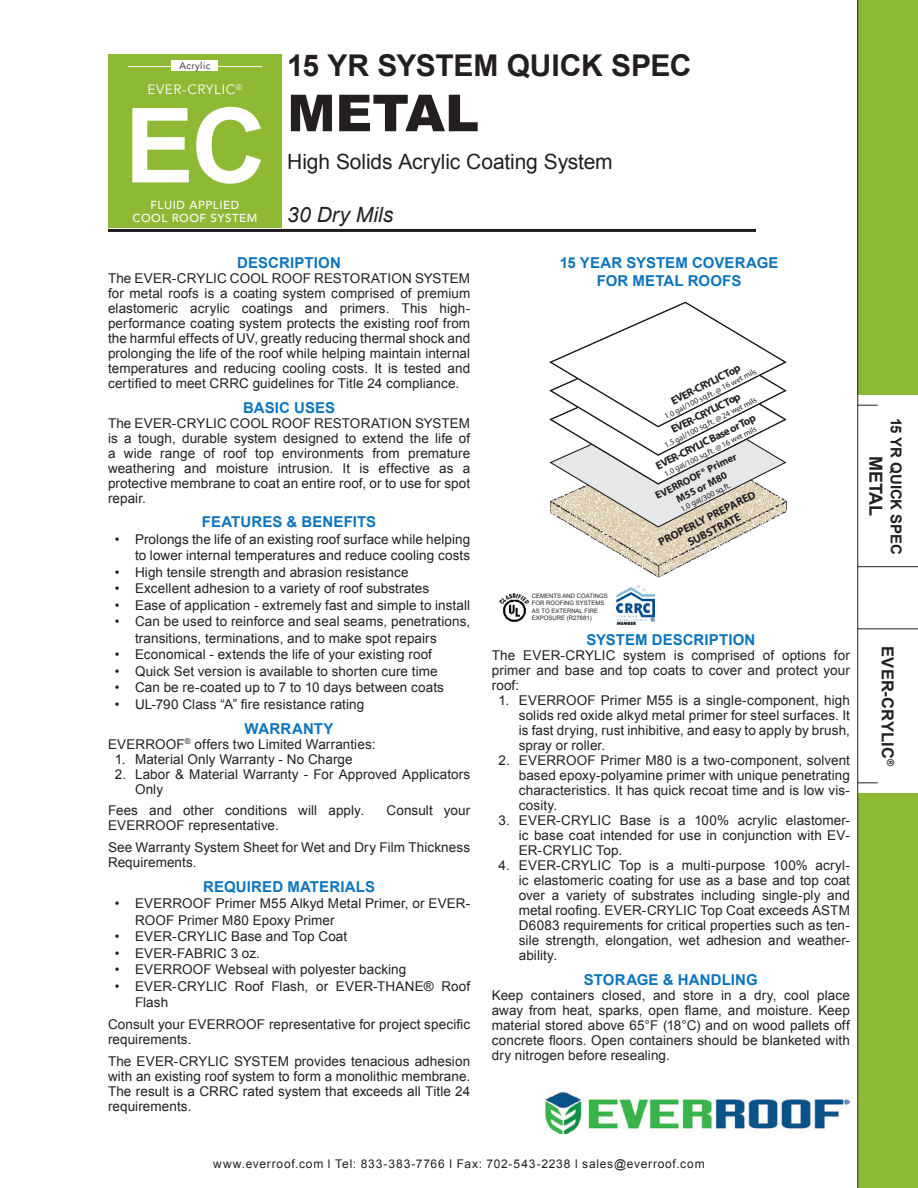
<style>
.page{position:relative;width:918px;height:1188px;background:#fff}
.page>*{position:absolute;margin:0;border:0;box-sizing:border-box;transform-origin:0 0}
.QS_Title{font:900 51px "Arial";color:#231f20}
.QS_SubTitle{font:700 30px "Arial";letter-spacing:-.01em;color:#231f20}
.QS_SystemTitle{font:21px "Arial";letter-spacing:-.005em;color:#231f20}
.QS_Mils{font:italic 21px "Arial";letter-spacing:.005em;color:#231f20}
.t1{font:700 18px "Arial";color:#231f20}
.t2{font:700 16.5px "Arial";letter-spacing:.005em;color:#231f20}
.QS_Header{font:700 15px "Arial";letter-spacing:.01em;color:#0c74bc}
.t3{font:700 15px "Arial";letter-spacing:-.005em;color:#231f20}
.QS_BODY{font:13.5px/15px "Arial";letter-spacing:.005em;color:#231f20;text-align:justify}
.t4{font:13.5px "Avenir";letter-spacing:.045em;color:#fff}
.t5{font:12px "Arial";letter-spacing:.065em;color:#231f20}
.t6{font:500 11.55px/14px "Avenir";letter-spacing:.045em;color:#fff;text-align:center}
.t7{font:700 11.25px/13.5px "Myriad Pro";color:#231f20;text-align:center}
.t8{font:700 11.1px "Myriad Pro";color:#231f20}
.t9{font:700 10.5px/12.6px "Myriad Pro";color:#231f20;text-align:center}
.t10{font:9.6px "Avenir";letter-spacing:.045em;color:#231f20}
.t11{font:8.1px "Myriad Pro";color:#231f20}
.t12{font:6.15px/7.4px "Arial";color:#231f20}
.t13{font:700 4.2px "Futura";color:#000}
</style>
<div class="page">
<div style="left:857px;top:0;width:61px;height:395px;background:#8db935"></div>
<div style="left:858px;top:793px;width:60px;height:395px;background:#8db935"></div>
<img style="left:576px;top:528px;width:179px;height:50px">
<svg style="left:549px;top:301px;width:238px;height:227px"></svg>
<div style="left:108px;top:54px;width:174px;height:174px;background:#8db935"></div>
<svg style="left:132px;top:108px;width:57px;height:74px"></svg>
<svg style="left:196px;top:107px;width:65px;height:77px"></svg>
<hr style="left:128px;top:66px;width:134px;height:1px;background:#fff">
<div style="left:172px;top:61px;width:46px;height:10px;background:#fff"></div>
<hr style="left:108px;top:229px;width:648px;height:3px;background:#231f20">
<hr style="left:857px;top:0;width:1px;height:1188px;background:#231f20">
<svg style="left:857px;top:783px;width:21px;height:1px"></svg>
<svg style="left:857px;top:405px;width:21px;height:1px"></svg>
<hr style="left:857px;top:566px;width:61px;height:1px;background:#231f20">
<hr style="left:857px;top:629px;width:61px;height:1px;background:#231f20">
<img style="left:545px;top:1091px;width:304px;height:43px">
<img style="left:616px;top:585px;width:39px;height:35px">
<svg style="left:651px;top:618px;width:4px;height:4px"></svg>
<img style="left:499px;top:593px;width:30px;height:29px">
<p class="t10" style="left:179px;top:60px;width:33px">Acrylic</p>
<p class="t4" style="left:147px;top:81px;width:96px">EVER-CRYLIC<sup>®</sup></p>
<p class="t6" style="left:132px;top:197px;width:126px">FLUID APPLIED<br>COOL ROOF SYSTEM</p>
<p class="QS_SubTitle" style="left:287px;top:46px;width:406px">15 YR SYSTEM QUICK SPEC</p>
<p class="QS_Title" style="left:287px;top:76px;width:193px">METAL</p>
<p class="QS_SystemTitle" style="left:287px;top:148px;width:327px">High Solids Acrylic Coating System</p>
<p class="QS_Mils" style="left:287px;top:201px;width:107px">30 Dry Mils</p>
<p class="QS_Header" style="left:237px;top:253px;width:105px">DESCRIPTION</p>
<p class="QS_BODY" style="left:108px;top:271px;width:364px">The EVER-CRYLIC COOL ROOF RESTORATION SYSTEM for metal roofs is a coating system comprised of premium elastomeric acrylic coatings and primers. This high&shy;performance coating system protects the existing roof from the harmful effects of UV, greatly reducing thermal shock and prolonging the life of the roof while helping maintain internal temperatures and reducing cooling costs. It is tested and certified to meet CRRC guidelines for Title 24 compliance.</p>
<p class="QS_Header" style="left:243px;top:398px;width:93px">BASIC USES</p>
<p class="QS_BODY" style="left:108px;top:416px;width:364px">The EVER-CRYLIC COOL ROOF RESTORATION SYSTEM is a tough, durable system designed to extend the life of a wide range of roof top environments from premature weathering and moisture intrusion. It is effective as a protective membrane to coat an entire roof, or to use for spot repair.</p>
<p class="QS_Header" style="left:202px;top:512px;width:176px">FEATURES &amp; BENEFITS</p>
<p class="QS_BODY" style="left:115px;top:531px;width:357px;line-height:16.5px;text-align:right">• Prolongs the life of an existing roof surface while helping to lower internal temperatures and reduce cooling costs</p>
<p class="QS_BODY" style="left:115px;top:565px;width:295px">• High tensile strength and abrasion resistance</p>
<p class="QS_BODY" style="left:115px;top:581px;width:316px">• Excellent adhesion to a variety of roof substrates</p>
<p class="QS_BODY" style="left:115px;top:598px;width:357px">• Ease of application - extremely fast and simple to install</p>
<p class="QS_BODY" style="left:135px;top:614px;width:337px;line-height:16.5px;text-indent:-20px">• Can be used to reinforce and seal seams, penetrations, transitions, terminations, and to make spot repairs</p>
<p class="QS_BODY" style="left:115px;top:647px;width:319px">• Economical - extends the life of your existing roof</p>
<p class="QS_BODY" style="left:115px;top:664px;width:324px">• Quick Set version is available to shorten cure time</p>
<p class="QS_BODY" style="left:115px;top:680px;width:331px">• Can be re-coated up to 7 to 10 days between coats</p>
<p class="QS_BODY" style="left:115px;top:697px;width:251px">• UL-790 Class “A” fire resistance rating</p>
<p class="QS_Header" style="left:245px;top:719px;width:90px">WARRANTY</p>
<p class="QS_BODY" style="left:108px;top:737px;width:269px">EVERROOF<sup>®</sup> offers two Limited Warranties:</p>
<p class="QS_BODY" style="left:115px;top:752px;width:240px">1. Material Only Warranty - No Charge</p>
<p class="QS_BODY" style="left:135px;top:767px;width:337px;text-indent:-20px">2. Labor &amp; Material Warranty - For Approved Applicators<br>Only</p>
<p class="QS_BODY" style="left:108px;top:803px;width:258px">Fees and other conditions will apply.</p>
<p class="QS_BODY" style="left:386px;top:803px;width:85px">Consult your</p>
<p class="QS_BODY" style="left:108px;top:818px;width:172px">EVERROOF representative.</p>
<p class="QS_BODY" style="left:108px;top:840px;width:364px">See Warranty System Sheet for Wet and Dry Film Thickness<br>Requirements.</p>
<p class="QS_Header" style="left:203px;top:877px;width:173px">REQUIRED MATERIALS</p>
<p class="QS_BODY" style="left:135px;top:896px;width:337px;line-height:16.5px;text-indent:-20px">• EVERROOF Primer M55 Alkyd Metal Primer, or EVER-<br>ROOF Primer M80 Epoxy Primer</p>
<p class="QS_BODY" style="left:115px;top:929px;width:234px">• EVER-CRYLIC Base and Top Coat</p>
<p class="QS_BODY" style="left:115px;top:946px;width:147px">• EVER-FABRIC 3 oz.</p>
<p class="QS_BODY" style="left:115px;top:962px;width:293px">• EVERROOF Webseal with polyester backing</p>
<p class="QS_BODY" style="left:135px;top:978px;width:337px;line-height:16.5px;text-indent:-20px">• EVER-CRYLIC Roof Flash, or EVER-THANE® Roof<br>Flash</p>
<p class="QS_BODY" style="left:108px;top:1017px;width:364px">Consult your EVERROOF representative for project specific requirements.</p>
<p class="QS_BODY" style="left:108px;top:1054px;width:364px">The EVER-CRYLIC SYSTEM provides tenacious adhesion with an existing roof system to form a monolithic membrane.<br>The result is a CRRC rated system that exceeds all Title 24 requirements.</p>
<p class="QS_Header" style="left:560px;top:253px;width:220px">15 YEAR SYSTEM COVERAGE</p>
<p class="QS_Header" style="left:597px;top:271px;width:146px">FOR METAL ROOFS</p>
<p class="t8" style="left:668px;top:395px;width:78px;rotate:-27deg">EVER-CRYLIC Top</p>
<p class="t11" style="left:663px;top:413px;width:104px;rotate:-27deg">1.0 gal/100 sq.ft. @ 16 wet mils</p>
<p class="t8" style="left:668px;top:424px;width:78px;rotate:-27deg">EVER-CRYLIC Top</p>
<p class="t11" style="left:663px;top:441px;width:104px;rotate:-27deg">1.5 gal/100 sq.ft. @ 24 wet mils</p>
<p class="t8" style="left:653px;top:460px;width:112px;rotate:-27deg">EVER-CRYLIC Base or Top</p>
<p class="t11" style="left:663px;top:470px;width:104px;rotate:-27deg">1.0 gal/100 sq.ft. @ 16 wet mils</p>
<p class="t9" style="left:653px;top:490px;width:91px;rotate:-27deg">EVERROOF® Primer<br>M55 or M80</p>
<p class="t11" style="left:679px;top:505px;width:56px;rotate:-27deg">1.0 gal/300 sq.ft.</p>
<p class="t7" style="left:656px;top:536px;width:109px;rotate:-27deg">PROPERLY PREPARED<br>SUBSTRATE</p>
<p class="t12" style="left:532px;top:592px;width:77px">CEMENTS AND COATINGS<br>FOR ROOFING SYSTEMS<br>AS TO EXTERNAL FIRE<br>EXPOSURE (R27681)</p>
<p class="t13" style="left:617px;top:621px;width:21px">MEMBER</p>
<p class="QS_Header" style="left:586px;top:630px;width:171px">SYSTEM DESCRIPTION</p>
<p class="QS_BODY" style="left:492px;top:648px;width:360px">The EVER-CRYLIC system is comprised of options for primer and base and top coats to cover and protect your roof:</p>
<p class="QS_BODY" style="left:519px;top:693px;width:333px;text-indent:-20px">1. EVERROOF Primer M55 is a single-component, high solids red oxide alkyd metal primer for steel surfaces. It is fast drying, rust inhibitive, and easy to apply by brush, spray or roller.</p>
<p class="QS_BODY" style="left:519px;top:753px;width:333px;text-indent:-20px">2. EVERROOF Primer M80 is a two-component, solvent based epoxy-polyamine primer with unique penetrating characteristics. It has quick recoat time and is low vis&shy;cosity.</p>
<p class="QS_BODY" style="left:519px;top:813px;width:333px;text-indent:-20px">3. EVER-CRYLIC Base is a 100% acrylic elastomer&shy;ic base coat intended for use in conjunction with EV-ER-CRYLIC Top.</p>
<p class="QS_BODY" style="left:519px;top:858px;width:333px;text-indent:-20px">4. EVER-CRYLIC Top is a multi-purpose 100% acryl&shy;ic elastomeric coating for use as a base and top coat over a variety of substrates including single-ply and metal roofing. EVER-CRYLIC Top Coat exceeds ASTM D6083 requirements for critical properties such as ten&shy;sile strength, elongation, wet adhesion and weather&shy;ability.</p>
<p class="QS_Header" style="left:584px;top:970px;width:175px">STORAGE &amp; HANDLING</p>
<p class="QS_BODY" style="left:492px;top:988px;width:360px">Keep containers closed, and store in a dry, cool place away from heat, sparks, open flame, and moisture. Keep material stored above 65°F (18°C) and on wood pallets off concrete floors. Open containers should be blanketed with dry nitrogen before resealing.</p>
<p class="t5" style="left:213px;top:1156px;width:493px">www.everroof.com l Tel: 833-383-7766 l Fax: 702-543-2238 l sales@everroof.com</p>
<p class="t3" style="left:906px;top:418px;width:138px;rotate:90deg">15 YR QUICK SPEC</p>
<p class="t1" style="left:888px;top:456px;width:62px;rotate:90deg">METAL</p>
<p class="t2" style="left:898px;top:646px;width:121px;rotate:90deg">EVER-CRYLIC<sup>®</sup></p>
</div>
